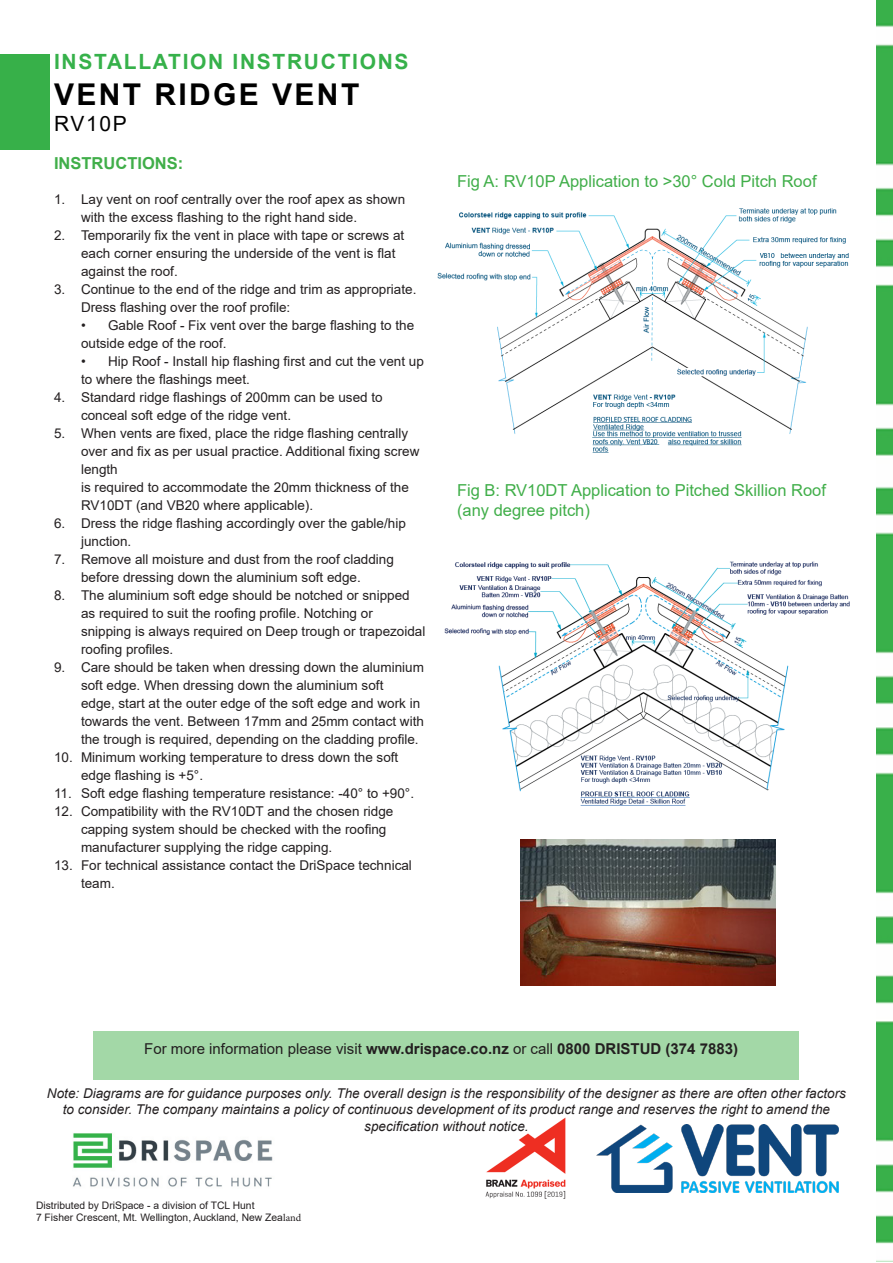
<style>
.page{position:relative;width:893px;height:1263px;background:#fff}
.page>*{position:absolute;margin:0;border:0;box-sizing:border-box;transform-origin:0 0}
.t1{font:700 30px "Arial";letter-spacing:.08em;color:#000}
.t2{font:700 21px "Arial";letter-spacing:.08em;color:#36b14a}
.t3{font:21px "Arial";letter-spacing:.08em;color:#000}
.t4{font:16.5px/19.8px "Arial";color:#40ae49}
.t5{font:700 16.5px "Arial";color:#40ae49}
.t6{font:700 15px "Arial";color:#231f20}
.t7{font:13.5px/18px "Arial";color:#231f20}
.t8{font:italic 13.5px/16.2px "Arial";color:#231f20;text-align:center}
.t9{font:10.35px "Arial";color:#231f20}
.s1{font-weight:400}
.s2{font-family:"Minion Pro"}
</style>
<div class="page">
<img style="left:876px;top:1px;width:17px;height:1260px">
<div style="left:0;top:55px;width:50px;height:94px;background:#37b049"></div>
<img style="left:73px;top:1133px;width:200px;height:54px">
<img style="left:597px;top:1125px;width:242px;height:67px">
<img style="left:485px;top:1117px;width:81px;height:82px">
<div style="left:94px;top:1031px;width:705px;height:48px;background:#a3d8a7"></div>
<img style="left:520px;top:840px;width:255px;height:145px">
<img style="left:437px;top:208px;width:412px;height:245px">
<img style="left:444px;top:561px;width:406px;height:245px">
<p class="t2" style="left:54px;top:47px;width:356px">INSTALLATION INSTRUCTIONS</p>
<p class="t1" style="left:54px;top:74px;width:307px">VENT RIDGE VENT</p>
<p class="t3" style="left:54px;top:109px;width:74px">RV10P</p>
<p class="t5" style="left:54px;top:152px;width:131px">INSTRUCTIONS:</p>
<p class="t7" style="left:81px;top:190px;width:326px;text-indent:-27px">1. Lay vent on roof centrally over the roof apex as shown with the excess flashing to the right hand side.</p>
<p class="t7" style="left:81px;top:226px;width:325px;text-indent:-27px">2. Temporarily fix the vent in place with tape or screws at each corner ensuring the underside of the vent is flat against the roof.</p>
<p class="t7" style="left:81px;top:280px;width:337px;text-indent:-27px">3. Continue to the end of the ridge and trim as appropriate.<br>Dress flashing over the roof profile:</p>
<p class="t7" style="left:81px;top:316px;width:335px">• Gable Roof - Fix vent over the barge flashing to the outside edge of the roof.</p>
<p class="t7" style="left:81px;top:352px;width:344px">• Hip Roof - Install hip flashing first and cut the vent up to where the flashings meet.</p>
<p class="t7" style="left:81px;top:388px;width:303px;text-indent:-27px">4. Standard ridge flashings of 200mm can be used to conceal soft edge of the ridge vent.</p>
<p class="t7" style="left:81px;top:424px;width:340px;text-indent:-27px">5. When vents are fixed, place the ridge flashing centrally over and fix as per usual practice. Additional fixing screw length<br>is required to accommodate the 20mm thickness of the RV10DT (and VB20 where applicable).</p>
<p class="t7" style="left:81px;top:514px;width:326px;text-indent:-27px">6. Dress the ridge flashing accordingly over the gable/hip junction.</p>
<p class="t7" style="left:54px;top:550px;width:341px;text-align:center">7. Remove all moisture and dust from the roof cladding before dressing down the aluminium soft edge.</p>
<p class="t7" style="left:81px;top:586px;width:346px;text-indent:-27px">8. The aluminium soft edge should be notched or snipped as required to suit the roofing profile. Notching or snipping is always required on Deep trough or trapezoidal roofing profiles.</p>
<p class="t7" style="left:81px;top:658px;width:344px;text-indent:-27px">9. Care should be taken when dressing down the aluminium soft edge. When dressing down the aluminium soft<br>edge, start at the outer edge of the soft edge and work in towards the vent. Between 17mm and 25mm contact with the trough is required, depending on the cladding profile.</p>
<p class="t7" style="left:81px;top:748px;width:319px;text-indent:-27px">10. Minimum working temperature to dress down the soft edge flashing is +5°.</p>
<p class="t7" style="left:54px;top:784px;width:362px">11. Soft edge flashing temperature resistance: -40° to +90°.</p>
<p class="t7" style="left:81px;top:802px;width:314px;text-indent:-27px">12. Compatibility with the RV10DT and the chosen ridge capping system should be checked with the roofing manufacturer supplying the ridge capping.</p>
<p class="t7" style="left:81px;top:856px;width:332px;text-indent:-27px">13. For technical assistance contact the DriSpace technical team.</p>
<p class="t4" style="left:457px;top:171px;width:361px">Fig A: RV10P Application to &gt;30° Cold Pitch Roof</p>
<p class="t4" style="left:457px;top:480px;width:370px">Fig B: RV10DT Application to Pitched Skillion Roof (any degree pitch)</p>
<p class="t6" style="left:144px;top:1039px;width:595px"><span class="s1">For more information please visit</span> www.drispace.co.nz <span class="s1">or call</span> 0800 DRISTUD (374 7883)</p>
<p class="t8" style="left:47px;top:1085px;width:800px">Note: Diagrams are for guidance purposes only. The overall design is the responsibility of the designer as there are often other factors to consider. The company maintains a policy of continuous development of its product range and reserves the right to amend the specification without notice.</p>
<p class="t9" style="left:36px;top:1198px;width:220px">Distributed by DriSpace - a division of TCL Hunt</p>
<p class="t9" style="left:36px;top:1210px;width:267px">7 Fisher Crescent, Mt. Wellington, Auckland, New Zea<span class="s2">land</span></p>
</div>
